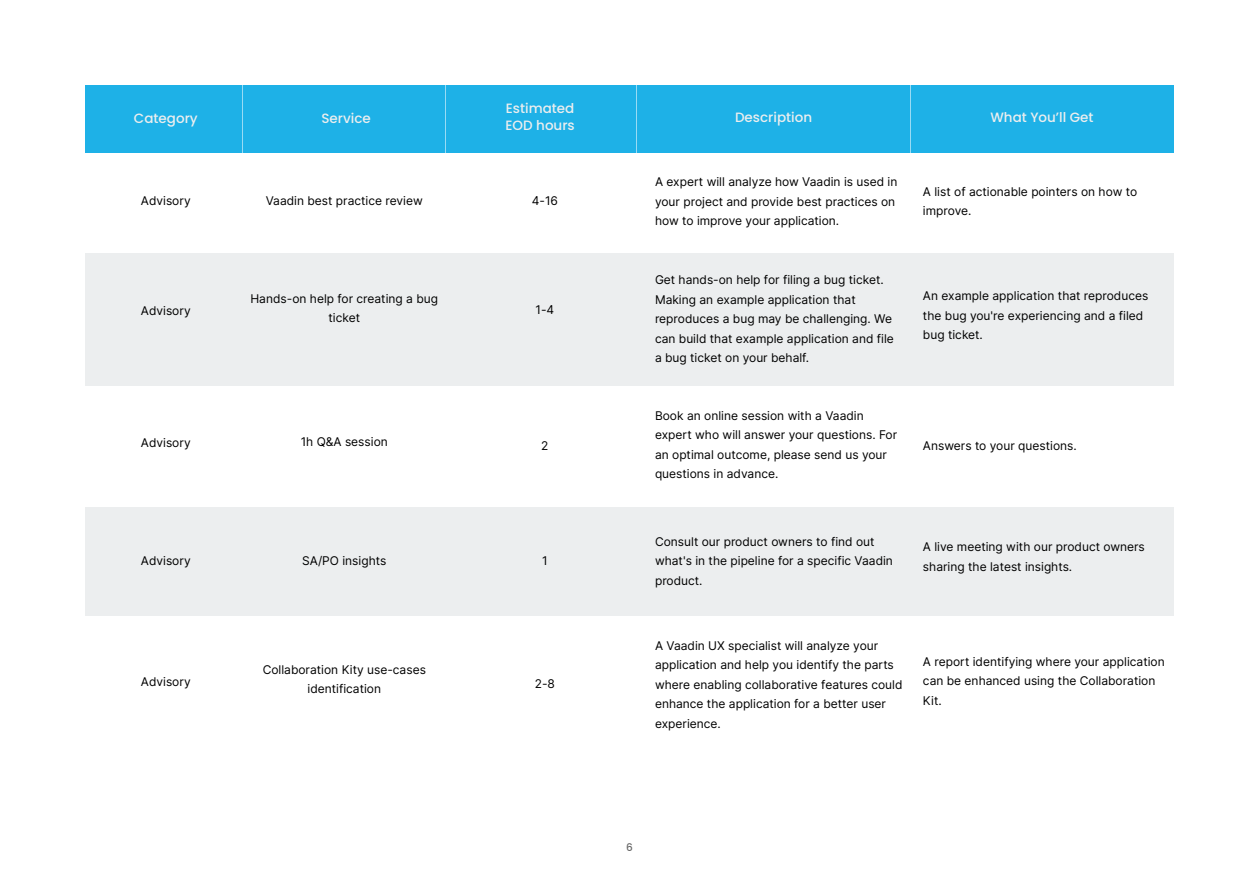
<style>
.page{position:relative;width:1259px;height:893px;background:#fff}
.page>*{position:absolute;margin:0;border:0;box-sizing:border-box;transform-origin:0 0}
.t1{font:500 13.5px/16.5px "Poppins";color:#eceeef}
.t2{font:12px/19.5px "Inter";color:#000}
.t3{font:500 10.5px "Poppins";color:#666}
</style>
<div class="page">
<div style="left:85px;top:85px;width:1089px;height:68px;background:#1eb1e7"></div>
<hr style="left:242px;top:85px;width:1px;height:68px;background:#fff">
<hr style="left:445px;top:86px;width:1px;height:68px;background:#fff">
<hr style="left:636px;top:85px;width:1px;height:68px;background:#fff">
<hr style="left:910px;top:85px;width:1px;height:68px;background:#fff">
<div style="left:85px;top:254px;width:1089px;height:133px;background:#eceeef"></div>
<div style="left:85px;top:507px;width:1089px;height:108px;background:#eceeef"></div>
<p class="t1" style="left:134px;top:110px;width:65px">Category</p>
<p class="t1" style="left:321px;top:110px;width:51px">Service</p>
<p class="t1" style="left:505px;top:100px;width:71px">Estimated<br>EOD hours</p>
<p class="t1" style="left:735px;top:109px;width:79px">Description</p>
<p class="t1" style="left:990px;top:109px;width:105px">What You’ll Get</p>
<p class="t2" style="left:141px;top:191px;width:51px">Advisory</p>
<p class="t2" style="left:266px;top:191px;width:158px">Vaadin best practice review</p>
<p class="t2" style="left:532px;top:191px;width:28px">4-16</p>
<p class="t2" style="left:141px;top:300px;width:51px">Advisory</p>
<p class="t2" style="left:250px;top:289px;width:189px;text-align:center">Hands-on help for creating a bug ticket</p>
<p class="t2" style="left:535px;top:299px;width:20px">1-4</p>
<p class="t2" style="left:141px;top:433px;width:51px">Advisory</p>
<p class="t2" style="left:301px;top:432px;width:89px">1h Q&amp;A session</p>
<p class="t2" style="left:541px;top:435px;width:9px">2</p>
<p class="t2" style="left:141px;top:551px;width:51px">Advisory</p>
<p class="t2" style="left:302px;top:551px;width:86px">SA/PO insights</p>
<p class="t2" style="left:542px;top:551px;width:7px">1</p>
<p class="t2" style="left:141px;top:671px;width:51px">Advisory</p>
<p class="t2" style="left:263px;top:659px;width:165px;text-align:center">Collaboration Kity use-cases identification</p>
<p class="t2" style="left:535px;top:673px;width:22px">2-8</p>
<p class="t2" style="left:655px;top:172px;width:244px">A expert will analyze how Vaadin is used in your project and provide best practices on how to improve your application.</p>
<p class="t2" style="left:923px;top:182px;width:216px">A list of actionable pointers on how to improve.</p>
<p class="t2" style="left:655px;top:270px;width:240px">Get hands-on help for filing a bug ticket.<br>Making an example application that reproduces a bug may be challenging. We can build that example application and file a bug ticket on your behalf.</p>
<p class="t2" style="left:655px;top:406px;width:244px">Book an online session with a Vaadin expert who will answer your questions. For an optimal outcome, please send us your questions in advance.</p>
<p class="t2" style="left:923px;top:286px;width:227px">An example application that reproduces the bug you're experiencing and a filed bug ticket.</p>
<p class="t2" style="left:923px;top:436px;width:155px">Answers to your questions.</p>
<p class="t2" style="left:655px;top:531px;width:239px">Consult our product owners to find out what's in the pipeline for a specific Vaadin product.</p>
<p class="t2" style="left:923px;top:537px;width:223px">A live meeting with our product owners sharing the latest insights.</p>
<p class="t2" style="left:655px;top:635px;width:249px">A Vaadin UX specialist will analyze your application and help you identify the parts where enabling collaborative features could enhance the application for a better user experience.</p>
<p class="t2" style="left:923px;top:652px;width:243px">A report identifying where your application can be enhanced using the Collaboration<br>Kit.</p>
<p class="t3" style="left:626px;top:841px;width:8px">6</p>
</div>
